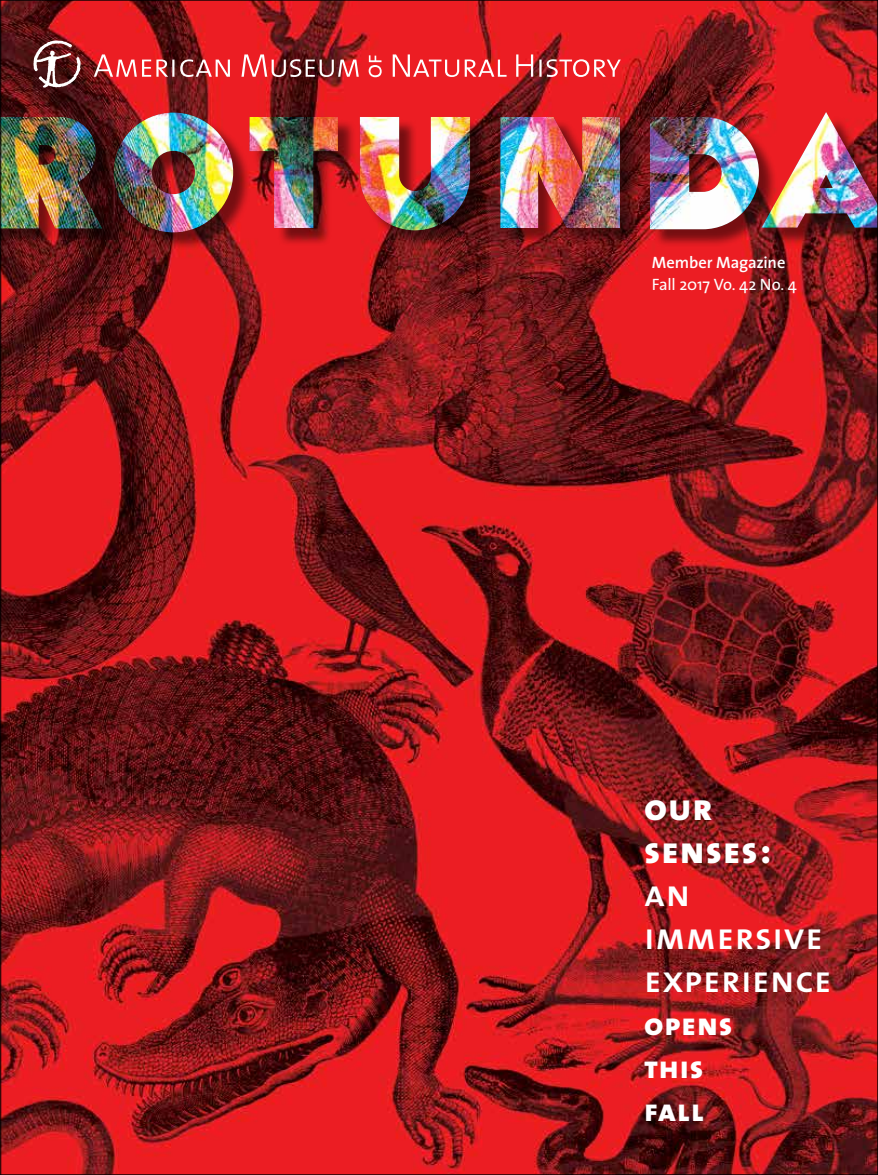
<style>
.page{position:relative;width:878px;height:1175px;background:#fff}
.page>*{position:absolute;margin:0;border:0;box-sizing:border-box;transform-origin:0 0}
.t1{font:37.5px/42.9px "The Sans Semi Bold Caps";letter-spacing:.015em;color:#fff}
.t2{font:37.5px/42.9px "The Sans Extra Bold Caps";letter-spacing:.03em;color:#fff}
.t3{font:31.5px/42.9px "The Sans Extra Bold Caps";letter-spacing:.03em;color:#fff}
.t4{font:16.5px "The Sans";letter-spacing:-.015em;color:#fff}
.t5{font:600 16.5px "The Sans";letter-spacing:-.01em;color:#fff}
</style>
<div class="page">
<img style="left:1px;top:0;width:877px;height:1174px">
<hr style="left:0;top:0;width:1px;height:1174px;background:#000">
<p class="t5" style="left:652px;top:248px;width:135px">Member Magazine</p>
<p class="t4" style="left:652px;top:271px;width:146px">Fall 2017 Vo. 42 No. 4</p>
<p class="t2" style="left:644px;top:785px;width:129px">our senses:</p>
<p class="t1" style="left:644px;top:871px;width:189px">an immersive experience</p>
<p class="t3" style="left:644px;top:1002px;width:90px">opens this fall</p>
</div>
